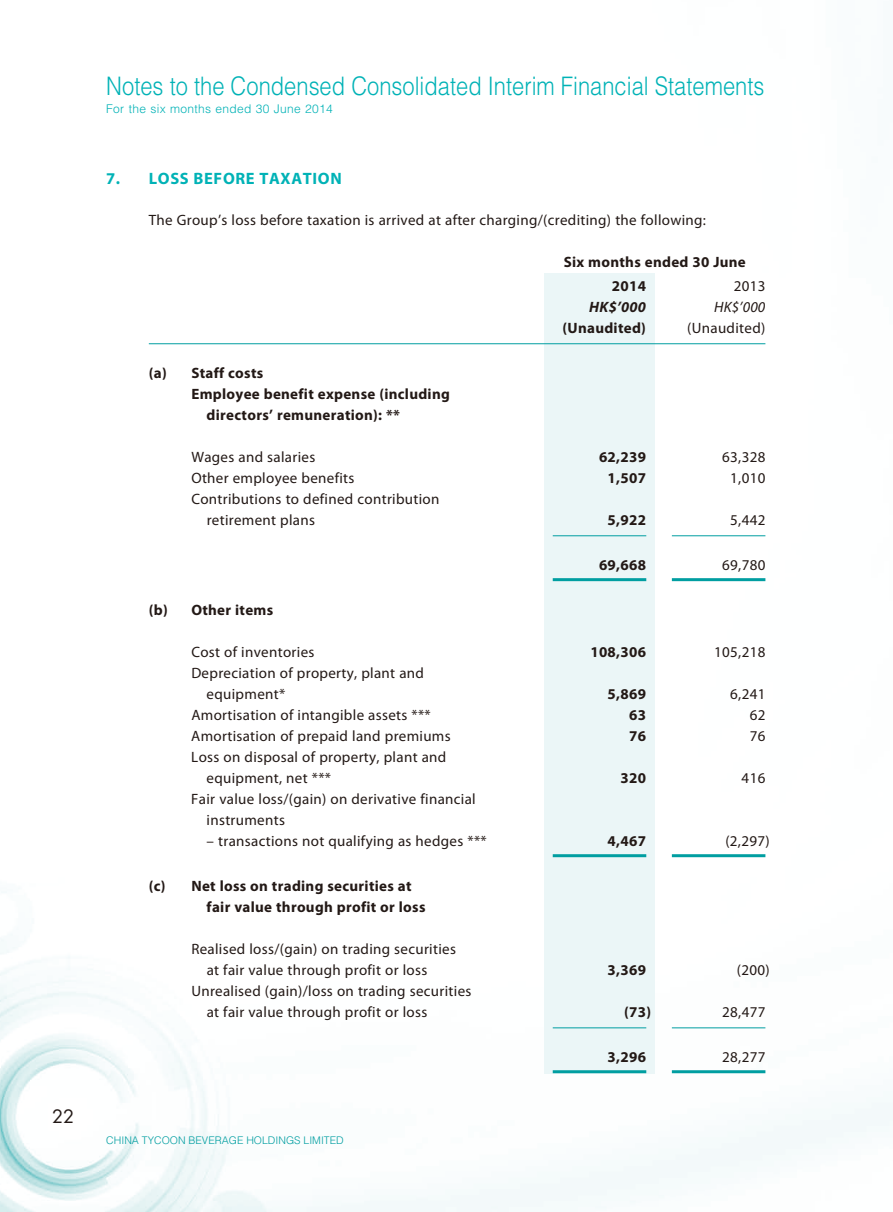
<style>
.page{position:relative;width:893px;height:1212px;background:#fff}
.page>*{position:absolute;margin:0;border:0;box-sizing:border-box;transform-origin:0 0}
.t1{font:300 25.5px "Helvetica LT Std";color:#00b2b6;scale:.86 1}
.t2{font:18px "Futura Std";color:#231916}
.t3{font:700 16.5px "Myriad Pro";letter-spacing:.04em;color:#00b2b6}
.t4{font:15px/21px "Myriad Pro";letter-spacing:.02em;color:#231916}
.t5{font:700 15px/24px "Myriad Pro";letter-spacing:.02em;color:#231916}
.t6{font:italic 700 15px "Myriad Pro";color:#231916}
.t7{font:italic 15px "Myriad Pro";color:#231916}
.t8{font:300 12px "Helvetica LT Std";letter-spacing:.03em;color:#00b2b6}
.t9{font:300 10.5px "Helvetica LT Std";color:#009ea1}
</style>
<div class="page">
<img style="left:0;top:343px;width:893px;height:869px">
<div style="left:544px;top:273px;width:111px;height:800px;background:#ebf6f7"></div>
<hr style="left:149px;top:343px;width:616px;height:1px;background:#009ea1">
<hr style="left:553px;top:535px;width:93px;height:1px;background:#009ea1">
<hr style="left:672px;top:535px;width:93px;height:1px;background:#009ea1">
<hr style="left:553px;top:578px;width:93px;height:3px;background:#009ea1">
<hr style="left:672px;top:578px;width:93px;height:3px;background:#009ea1">
<hr style="left:553px;top:854px;width:93px;height:3px;background:#009ea1">
<hr style="left:672px;top:854px;width:93px;height:3px;background:#009ea1">
<hr style="left:553px;top:1027px;width:93px;height:1px;background:#009ea1">
<hr style="left:672px;top:1027px;width:93px;height:1px;background:#009ea1">
<hr style="left:553px;top:1070px;width:93px;height:3px;background:#009ea1">
<hr style="left:672px;top:1070px;width:93px;height:3px;background:#009ea1">
<p class="t2" style="left:52px;top:1105px;width:24px">22</p>
<h1 class="t1" style="left:106px;top:70px;width:767px">Notes to the Condensed Consolidated Interim Financial Statements</h1>
<p class="t8" style="left:106px;top:101px;width:228px">For the six months ended 30 June 2014</p>
<p class="t3" style="left:106px;top:168px;width:237px">7. LOSS BEFORE TAXATION</p>
<p class="t4" style="left:149px;top:209px;width:559px">The Group’s loss before taxation is arrived at after charging/(crediting) the following:</p>
<p class="t5" style="left:612px;top:249px;width:136px;text-indent:-48px">Six months ended 30 June<br>2014</p>
<p class="t4" style="left:734px;top:275px;width:33px">2013</p>
<p class="t6" style="left:589px;top:297px;width:58px">HK$’000</p>
<p class="t7" style="left:714px;top:297px;width:53px">HK$’000</p>
<p class="t5" style="left:562px;top:315px;width:85px">(Unaudited)</p>
<p class="t4" style="left:687px;top:317px;width:80px">(Unaudited)</p>
<p class="t5" style="left:149px;top:360px;width:116px">(a) Staff costs</p>
<p class="t5" style="left:191px;top:381px;width:260px">Employee benefit expense (including</p>
<p class="t5" style="left:207px;top:402px;width:195px">directors’ remuneration): **</p>
<p class="t4" style="left:191px;top:446px;width:125px">Wages and salaries</p>
<p class="t5" style="left:599px;top:444px;width:49px">62,239</p>
<p class="t4" style="left:722px;top:446px;width:45px">63,328</p>
<p class="t4" style="left:191px;top:467px;width:165px">Other employee benefits</p>
<p class="t5" style="left:608px;top:465px;width:40px">1,507</p>
<p class="t4" style="left:730px;top:467px;width:37px">1,010</p>
<p class="t4" style="left:207px;top:488px;width:234px;text-indent:-15px">Contributions to defined contribution retirement plans</p>
<p class="t5" style="left:608px;top:507px;width:40px">5,922</p>
<p class="t4" style="left:730px;top:509px;width:37px">5,442</p>
<p class="t5" style="left:599px;top:552px;width:49px">69,668</p>
<p class="t4" style="left:722px;top:554px;width:45px">69,780</p>
<p class="t5" style="left:149px;top:597px;width:126px">(b) Other items</p>
<p class="t4" style="left:191px;top:641px;width:125px">Cost of inventories</p>
<p class="t5" style="left:590px;top:639px;width:57px">108,306</p>
<p class="t4" style="left:714px;top:641px;width:53px">105,218</p>
<p class="t4" style="left:207px;top:662px;width:219px;text-indent:-15px">Depreciation of property, plant and equipment*</p>
<p class="t5" style="left:608px;top:681px;width:40px">5,869</p>
<p class="t4" style="left:730px;top:683px;width:37px">6,241</p>
<p class="t4" style="left:191px;top:704px;width:241px">Amortisation of intangible assets ***</p>
<p class="t5" style="left:629px;top:702px;width:18px">63</p>
<p class="t4" style="left:750px;top:704px;width:17px">62</p>
<p class="t4" style="left:191px;top:725px;width:261px">Amortisation of prepaid land premiums</p>
<p class="t5" style="left:629px;top:723px;width:18px">76</p>
<p class="t4" style="left:750px;top:725px;width:17px">76</p>
<p class="t4" style="left:207px;top:746px;width:241px;text-indent:-15px">Loss on disposal of property, plant and equipment, net ***</p>
<p class="t5" style="left:620px;top:765px;width:27px">320</p>
<p class="t4" style="left:742px;top:767px;width:25px">416</p>
<p class="t4" style="left:207px;top:788px;width:271px;text-indent:-15px">Fair value loss/(gain) on derivative financial instruments</p>
<p class="t4" style="left:207px;top:830px;width:282px">– transactions not qualifying as hedges ***</p>
<p class="t5" style="left:608px;top:828px;width:40px">4,467</p>
<p class="t4" style="left:725px;top:830px;width:46px">(2,297)</p>
<p class="t5" style="left:207px;top:875px;width:220px;line-height:21px;text-indent:-58px">(c) Net loss on trading securities at fair value through profit or loss</p>
<p class="t4" style="left:207px;top:938px;width:251px;text-indent:-15px">Realised loss/(gain) on trading securities at fair value through profit or loss</p>
<p class="t5" style="left:608px;top:957px;width:40px">3,369</p>
<p class="t4" style="left:737px;top:959px;width:34px">(200)</p>
<p class="t4" style="left:207px;top:980px;width:266px;text-indent:-15px">Unrealised (gain)/loss on trading securities at fair value through profit or loss</p>
<p class="t9" style="left:106px;top:1134px;width:239px">CHINA TYCOON BEVERAGE HOLDINGS LIMITED</p>
<p class="t5" style="left:624px;top:999px;width:28px">(73)</p>
<p class="t4" style="left:722px;top:1001px;width:45px">28,477</p>
<p class="t5" style="left:608px;top:1044px;width:40px">3,296</p>
<p class="t4" style="left:722px;top:1046px;width:45px">28,277</p>
</div>
